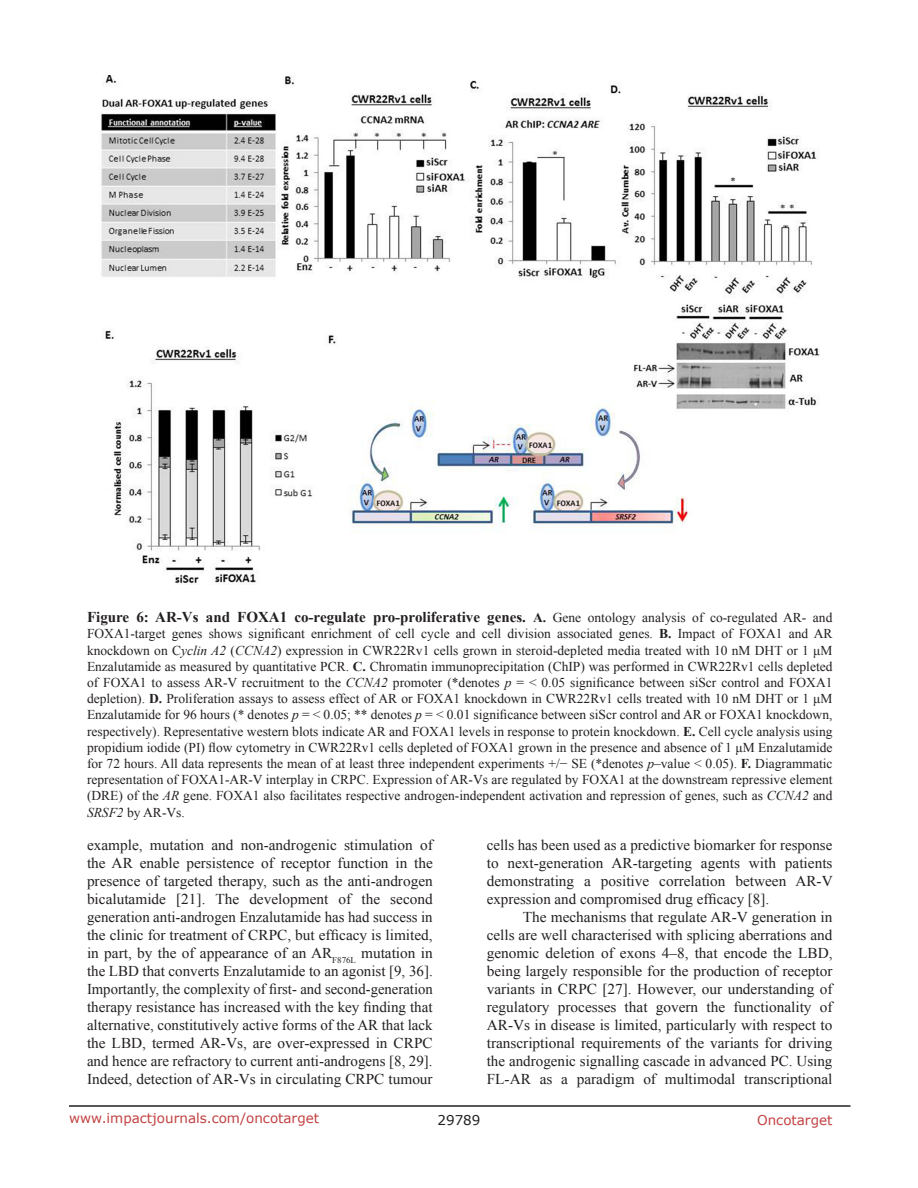
<style>
.page{position:relative;width:918px;height:1188px;background:#fff}
.page>*{position:absolute;margin:0;border:0;box-sizing:border-box;transform-origin:0 0}
.BodyText{font:15px/18px "Times New Roman";color:#231f20;text-align:justify}
.FigureText{font:700 15px "Times New Roman";color:#231f20}
.FigureText-2{font:13.5px/16.2px "Times New Roman";color:#231f20;text-align:justify}
.t1{font:13.5px "Verdana";color:#c24141}
.t2{font:13.5px "Verdana";color:#231f20}
.s1{font-size:13.5px}
.s2{font-weight:400;font-size:13.5px}
.s3{font-weight:700}
.s4{font-style:italic}
</style>
<div class="page">
<hr style="left:69px;top:1105px;width:781px;height:2px;background:#231f20">
<img style="left:101px;top:75px;width:719px;height:510px">
<p class="FigureText" style="left:87px;top:607px;width:747px">Figure 6: AR-Vs and FOXA1 co-regulate pro-proliferative genes. <span class="s1">A.</span> <span class="s2">Gene ontology analysis of co-regulated AR- and</span></p>
<p class="FigureText-2" style="left:87px;top:626px;width:747px">FOXA1-target genes shows significant enrichment of cell cycle and cell division associated genes. <span class="s3">B.</span> Impact of FOXA1 and AR knockdown on C<span class="s4">yclin A2</span> (<span class="s4">CCNA2</span>) expression in CWR22Rv1 cells grown in steroid-depleted media treated with 10 nM DHT or 1 μM Enzalutamide as measured by quantitative PCR. <span class="s3">C.</span> Chromatin immunoprecipitation (ChIP) was performed in CWR22Rv1 cells depleted of FOXA1 to assess AR-V recruitment to the <span class="s4">CCNA2</span> promoter (*denotes <span class="s4">p</span> = &lt; 0.05 significance between siScr control and FOXA1 depletion). <span class="s3">D.</span> Proliferation assays to assess effect of AR or FOXA1 knockdown in CWR22Rv1 cells treated with 10 nM DHT or 1 μM Enzalutamide for 96 hours (* denotes <span class="s4">p</span> = &lt; 0.05; ** denotes <span class="s4">p</span> = &lt; 0.01 significance between siScr control and AR or FOXA1 knockdown, respectively). Representative western blots indicate AR and FOXA1 levels in response to protein knockdown. <span class="s3">E.</span> Cell cycle analysis using propidium iodide (PI) flow cytometry in CWR22Rv1 cells depleted of FOXA1 grown in the presence and absence of 1 μM Enzalutamide for 72 hours. All data represents the mean of at least three independent experiments +/− SE (*denotes <span class="s4">p</span>–value &lt; 0.05). <span class="s3">F.</span> Diagrammatic representation of FOXA1-AR-V interplay in CRPC. Expression of AR-Vs are regulated by FOXA1 at the downstream repressive element (DRE) of the <span class="s4">AR</span> gene. FOXA1 also facilitates respective androgen-independent activation and repression of genes, such as <span class="s4">CCNA2</span> and <span class="s4">SRSF2</span> by AR-Vs.</p>
<p class="BodyText" style="left:87px;top:836px;width:347px">example, mutation and non-androgenic stimulation of the AR enable persistence of receptor function in the presence of targeted therapy, such as the anti-androgen bicalutamide [21]. The development of the second generation anti-androgen Enzalutamide has had success in the clinic for treatment of CRPC, but efficacy is limited, in part, by the of appearance of an AR<sub>F876L</sub> mutation in the LBD that converts Enzalutamide to an agonist [9, 36].<br>Importantly, the complexity of first- and second-generation therapy resistance has increased with the key finding that alternative, constitutively active forms of the AR that lack the LBD, termed AR-Vs, are over-expressed in CRPC and hence are refractory to current anti-androgens [8, 29].<br>Indeed, detection of AR-Vs in circulating CRPC tumour</p>
<p class="BodyText" style="left:487px;top:836px;width:348px">cells has been used as a predictive biomarker for response to next-generation AR-targeting agents with patients demonstrating a positive correlation between AR-V expression and compromised drug efficacy [8].</p>
<p class="BodyText" style="left:487px;top:908px;width:347px;text-indent:36px">The mechanisms that regulate AR-V generation in cells are well characterised with splicing aberrations and genomic deletion of exons 4–8, that encode the LBD, being largely responsible for the production of receptor variants in CRPC [27]. However, our understanding of regulatory processes that govern the functionality of AR-Vs in disease is limited, particularly with respect to transcriptional requirements of the variants for driving the androgenic signalling cascade in advanced PC. Using FL-AR as a paradigm of multimodal transcriptional</p>
<p class="t1" style="left:69px;top:1109px;width:252px">www.impactjournals.com/oncotarget</p>
<p class="t2" style="left:438px;top:1111px;width:44px">29789</p>
<p class="t1" style="left:757px;top:1111px;width:77px">Oncotarget</p>
</div>
